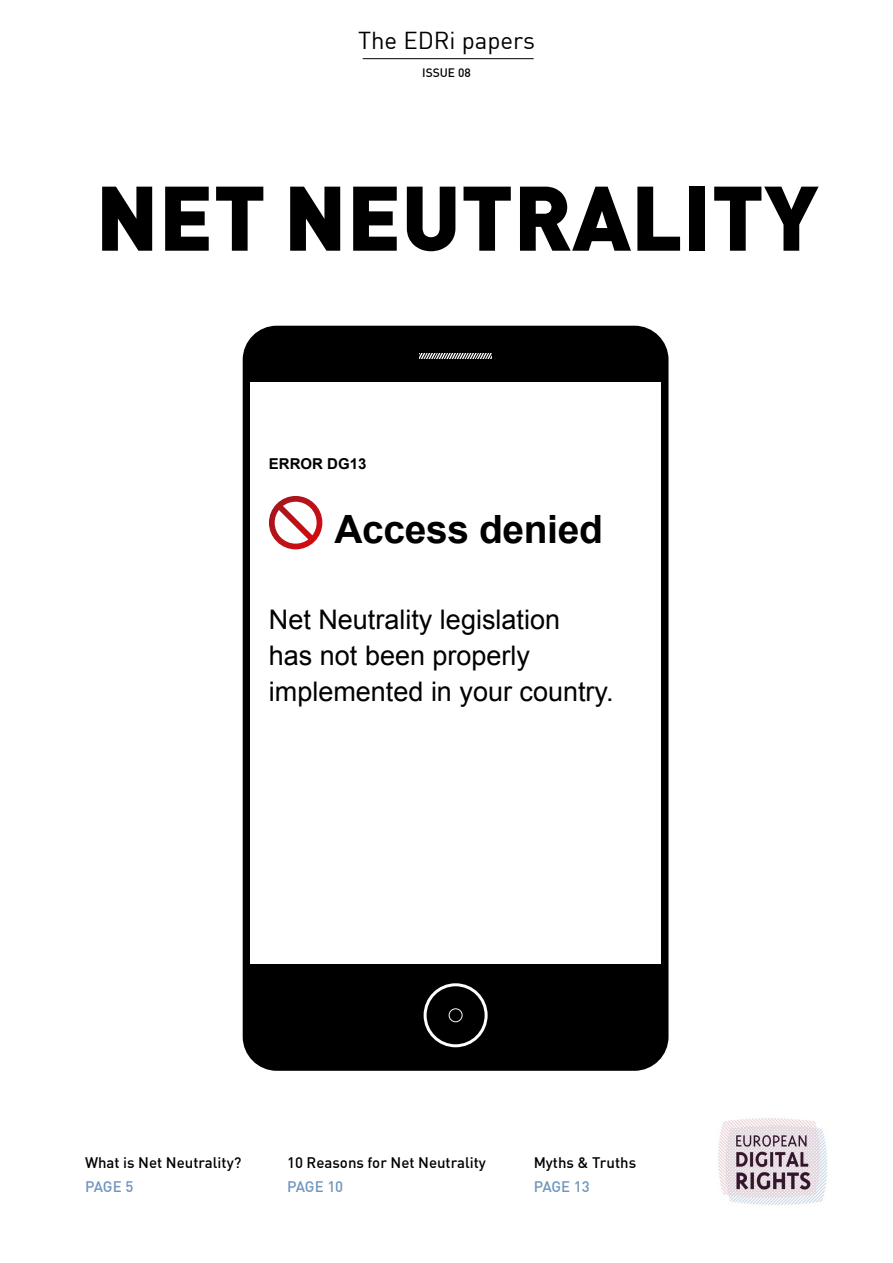
<style>
.page{position:relative;width:893px;height:1263px;background:#fff}
.page>*{position:absolute;margin:0;border:0;box-sizing:border-box;transform-origin:0 0}
.t1{font:900 90px "DIN";color:#000}
.t2{font:700 39px "Arial";letter-spacing:-.01em;color:#000}
.t3{font:27px/36px "Arial";color:#000}
.t4{font:24px "DIN";color:#000}
.t5{font:500 15px "DIN";color:#000}
.t6{font:500 15px "DIN";letter-spacing:-.01em;color:#7095be}
.t7{font:700 15px "Arial";color:#000}
.t8{font:500 12px "DIN";color:#000}
</style>
<div class="page">
<hr style="left:363px;top:58px;width:171px;height:1px;background:#000">
<img style="left:718px;top:1118px;width:109px;height:87px">
<div style="left:243px;top:326px;width:425px;height:745px;background:#000;border-radius:34px"></div>
<div style="left:251px;top:382px;width:410px;height:581px;background:#fff"></div>
<div style="left:424px;top:983px;width:64px;height:64px;border:3px solid #fff;border-radius:50%"></div>
<div style="left:449px;top:1008px;width:13px;height:14px;border:1px solid #f6f6f6;border-radius:50%"></div>
<svg style="left:419px;top:353px;width:73px;height:6px"></svg>
<svg style="left:269px;top:496px;width:53px;height:53px"></svg>
<p class="t4" style="left:358px;top:26px;width:178px">The EDRi papers</p>
<p class="t8" style="left:422px;top:65px;width:50px">issue 08</p>
<h1 class="t1" style="left:96px;top:158px;width:724px">NET NEUTRALITY</h1>
<p class="t7" style="left:269px;top:454px;width:99px">ERROR DG13</p>
<h2 class="t2" style="left:334px;top:504px;width:270px">Access denied</h2>
<p class="t3" style="left:269px;top:602px;width:346px">Net Neutrality legislation<br>has not been properly implemented in your country.</p>
<p class="t5" style="left:85px;top:1153px;width:158px">What is Net Neutrality?</p>
<p class="t6" style="left:85px;top:1177px;width:50px">PAGE 5</p>
<p class="t5" style="left:287px;top:1153px;width:200px">10 Reasons for Net Neutrality</p>
<p class="t6" style="left:287px;top:1177px;width:58px">PAGE 10</p>
<p class="t5" style="left:534px;top:1153px;width:104px">Myths &amp; Truths</p>
<p class="t6" style="left:534px;top:1177px;width:58px">PAGE 13</p>
</div>
